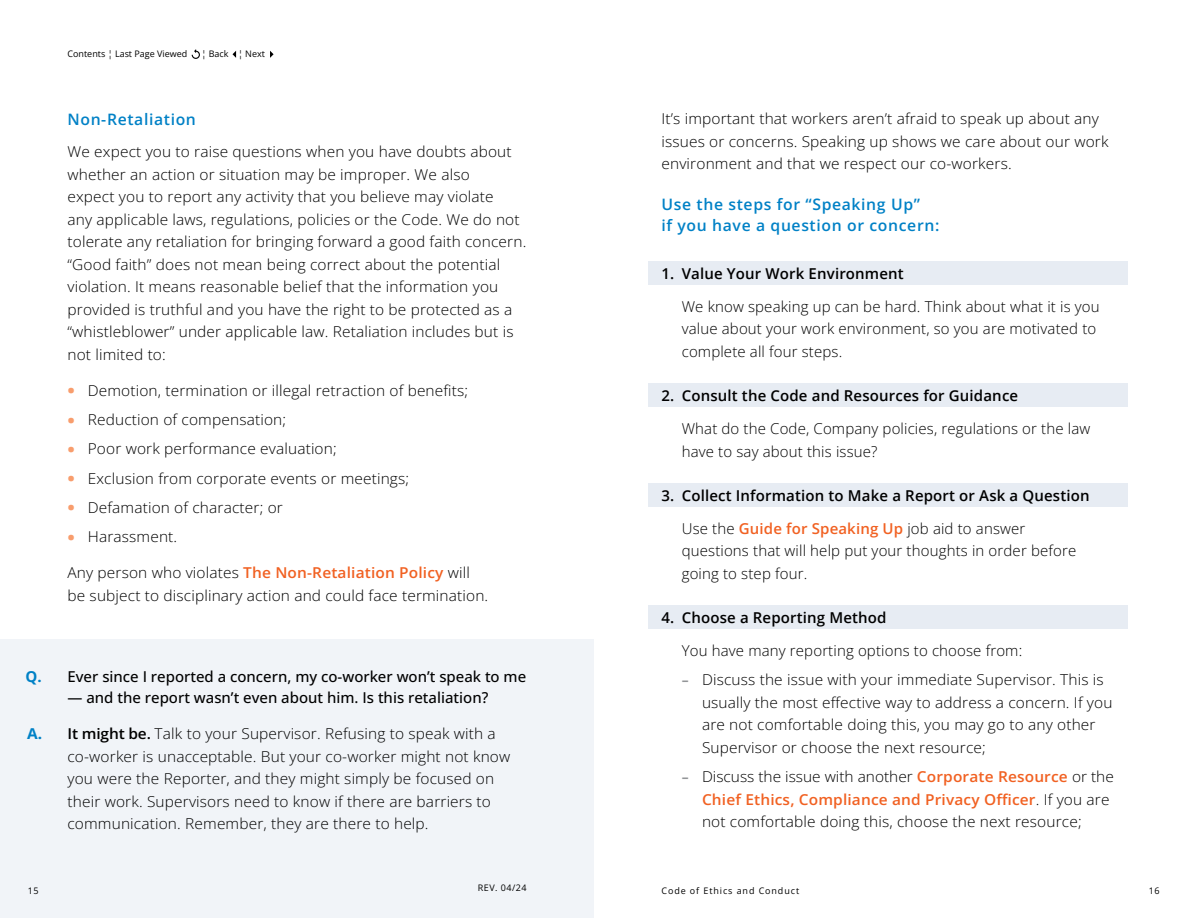
<style>
.page{position:relative;width:1188px;height:918px;background:#fff}
.page>*{position:absolute;margin:0;border:0;box-sizing:border-box;transform-origin:0 0}
.t1{font:600 15.75px/21px "Open Sans";letter-spacing:.04em;color:#0081c6}
.t2{font:300 15px/22.5px "Open Sans";letter-spacing:.01em;color:#000}
.t3{font:600 15px "Open Sans";letter-spacing:.01em;color:#000}
.t4{font:500 15px "Open Sans";color:#000}
.t5{font:9px "Open Sans";color:#000}
.t6{font:9px "Open Sans";letter-spacing:.1em;color:#000}
.s1{font-weight:700;font-size:18px;color:#f89d6d}
.s2{font-weight:600;color:#f16122}
.s3{font-weight:700;color:#0081c6}
.s4{font-weight:600}
.s5{font-weight:700;font-size:13.5px;color:#939598}
</style>
<div class="page">
<div style="left:0;top:639px;width:594px;height:82px;background:#f1f4f8"></div>
<div style="left:0;top:715px;width:594px;height:203px;background:#f1f4f8"></div>
<div style="left:648px;top:261px;width:479px;height:24px;background:#e7ecf3"></div>
<div style="left:648px;top:383px;width:479px;height:24px;background:#e7ecf3"></div>
<div style="left:648px;top:483px;width:479px;height:24px;background:#e7ecf3"></div>
<div style="left:648px;top:605px;width:479px;height:24px;background:#e7ecf3"></div>
<svg style="left:191px;top:49px;width:9px;height:10px"></svg>
<svg style="left:270px;top:51px;width:4px;height:7px"></svg>
<svg style="left:233px;top:51px;width:3px;height:7px"></svg>
<p class="t5" style="left:68px;top:48px;width:121px">Contents ¦ Last Page Viewed</p>
<p class="t5" style="left:202px;top:48px;width:65px">¦ Back ¦ Next</p>
<p class="t1" style="left:68px;top:108px;width:130px">Non-Retaliation</p>
<p class="t2" style="left:68px;top:140px;width:460px">We expect you to raise questions when you have doubts about whether an action or situation may be improper. We also<br>expect you to report any activity that you believe may violate<br>any applicable laws, regulations, policies or the Code. We do not tolerate any retaliation for bringing forward a good faith concern. “Good faith” does not mean being correct about the potential violation. It means reasonable belief that the information you provided is truthful and you have the right to be protected as a “whistleblower” under applicable law. Retaliation includes but is not limited to:</p>
<p class="t2" style="left:68px;top:379px;width:402px"><span class="s1">•</span> Demotion, termination or illegal retraction of benefits;</p>
<p class="t2" style="left:68px;top:408px;width:220px"><span class="s1">•</span> Reduction of compensation;</p>
<p class="t2" style="left:68px;top:437px;width:271px"><span class="s1">•</span> Poor work performance evaluation;</p>
<p class="t2" style="left:68px;top:467px;width:343px"><span class="s1">•</span> Exclusion from corporate events or meetings;</p>
<p class="t2" style="left:68px;top:496px;width:217px"><span class="s1">•</span> Defamation of character; or</p>
<p class="t2" style="left:68px;top:525px;width:111px"><span class="s1">•</span> Harassment.</p>
<p class="t2" style="left:67px;top:561px;width:422px">Any person who violates <span class="s2">The Non-Retaliation Policy</span> will be subject to disciplinary action and could face termination.</p>
<p class="t4" style="left:26px;top:667px;width:502px"><span class="s3">Q.</span> Ever since I reported a concern, my co-worker won’t speak to me</p>
<p class="t4" style="left:68px;top:688px;width:422px">— and the report wasn’t even about him. Is this retaliation?</p>
<p class="t2" style="left:67px;top:722px;width:444px;text-indent:-40px"><span class="s3">A.</span> <span class="s4">It might be.</span> Talk to your Supervisor. Refusing to speak with a co-worker is unacceptable. But your co-worker might not know you were the Reporter, and they might simply be focused on their work. Supervisors need to know if there are barriers to communication. Remember, they are there to help.</p>
<p class="t2" style="left:662px;top:107px;width:449px">It’s important that workers aren’t afraid to speak up about any issues or concerns. Speaking up shows we care about our work environment and that we respect our co-workers.</p>
<p class="t1" style="left:662px;top:194px;width:279px">Use the steps for “Speaking Up”<br>if you have a question or concern:</p>
<p class="t3" style="left:662px;top:263px;width:244px">1. Value Your Work Environment</p>
<p class="t2" style="left:682px;top:295px;width:419px">We know speaking up can be hard. Think about what it is you value about your work environment, so you are motivated to complete all four steps.</p>
<p class="t3" style="left:662px;top:385px;width:358px">2. Consult the Code and Resources for Guidance</p>
<p class="t2" style="left:682px;top:417px;width:410px">What do the Code, Company policies, regulations or the law have to say about this issue?</p>
<p class="t3" style="left:662px;top:485px;width:430px">3. Collect Information to Make a Report or Ask a Question</p>
<p class="t2" style="left:682px;top:517px;width:396px">Use the <span class="s2">Guide for Speaking Up</span> job aid to answer questions that will help put your thoughts in order before going to step four.</p>
<p class="t3" style="left:662px;top:607px;width:227px">4. Choose a Reporting Method</p>
<p class="t2" style="left:682px;top:639px;width:342px">You have many reporting options to choose from:</p>
<p class="t2" style="left:702px;top:668px;width:412px;text-indent:-20px"><span class="s5">–</span> Discuss the issue with your immediate Supervisor. This is usually the most effective way to address a concern. If you are not comfortable doing this, you may go to any other Supervisor or choose the next resource;</p>
<p class="t2" style="left:702px;top:765px;width:413px;text-indent:-20px"><span class="s5">–</span> Discuss the issue with another <span class="s2">Corporate Resource</span> or the<br><span class="s2">Chief Ethics, Compliance and Privacy Officer</span>. If you are not comfortable doing this, choose the next resource;</p>
<p class="t5" style="left:28px;top:884px;width:12px">15</p>
<p class="t5" style="left:478px;top:882px;width:50px">REV. 04/24</p>
<p class="t6" style="left:662px;top:884px;width:139px">Code of Ethics and Conduct</p>
<p class="t5" style="left:1149px;top:884px;width:12px">16</p>
</div>
